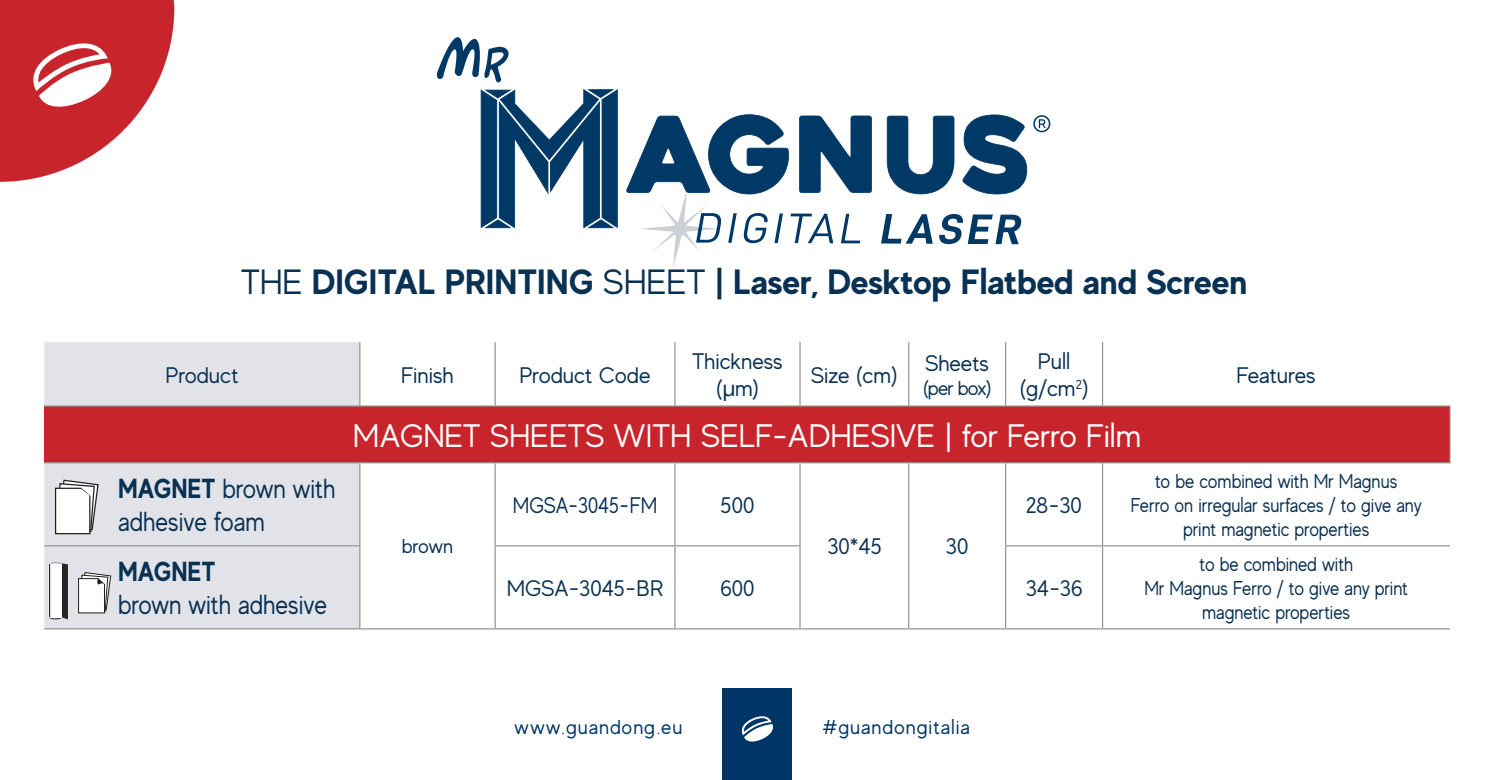
<style>
.page{position:relative;width:1489px;height:780px;background:#fff}
.page>*{position:absolute;margin:0;border:0;box-sizing:border-box;transform-origin:0 0}
.t1{font:700 35px "MADE Evolve Sans";color:#093153}
.t2{font:32.5px "MADE Evolve Sans";color:#fff}
.t3{font:27.5px/33px "MADE Evolve Sans";color:#093153;scale:.9 1}
.t4{font:700 27.5px "MADE Evolve Sans";color:#093153;scale:.9 1}
.t5{font:22.5px/27px "MADE Evolve Sans";letter-spacing:-.01em;color:#093153;text-align:center}
.t6{font:22.5px "MADE Evolve Sans";letter-spacing:-.01em;color:#093153;scale:.9 1}
.t7{font:20px "MADE Evolve Sans";color:#093153;scale:.9 1}
.t8{font:20px "MADE Evolve Sans";letter-spacing:.05em;color:#003667}
.t9{font:20px "MADE Evolve Sans";color:#093153}
.s1{font-weight:400}
.s2{font-family:"DM Sans"}
.s3{font-weight:700}
</style>
<div class="page">
<svg style="left:0;top:0;width:174px;height:182px"></svg>
<svg style="left:886px;top:116px;width:68px;height:78px"></svg>
<svg style="left:962px;top:114px;width:65px;height:80px"></svg>
<svg style="left:480px;top:89px;width:137px;height:139px"></svg>
<svg style="left:437px;top:37px;width:71px;height:45px"></svg>
<svg style="left:1033px;top:115px;width:17px;height:17px"></svg>
<svg style="left:881px;top:214px;width:51px;height:30px"></svg>
<svg style="left:939px;top:214px;width:82px;height:30px"></svg>
<svg style="left:626px;top:114px;width:245px;height:154px"></svg>
<div style="left:722px;top:688px;width:70px;height:92px;background:#003667"></div>
<svg style="left:741px;top:716px;width:32px;height:26px"></svg>
<div style="left:44px;top:342px;width:315px;height:286px;background:#e2e3e8"></div>
<div style="left:44px;top:406px;width:1405px;height:56px;background:#c8242b"></div>
<hr style="left:359px;top:342px;width:1px;height:63px;background:#939598">
<hr style="left:494px;top:342px;width:2px;height:63px;background:#939598">
<hr style="left:674px;top:342px;width:1px;height:63px;background:#939598">
<hr style="left:799px;top:342px;width:1px;height:63px;background:#939598">
<hr style="left:908px;top:342px;width:1px;height:63px;background:#939598">
<hr style="left:1004px;top:342px;width:2px;height:63px;background:#939598">
<hr style="left:1101px;top:342px;width:2px;height:63px;background:#939598">
<hr style="left:44px;top:405px;width:316px;height:1px;background:#939598">
<hr style="left:360px;top:405px;width:135px;height:1px;background:#939598">
<hr style="left:495px;top:405px;width:180px;height:1px;background:#939598">
<hr style="left:675px;top:405px;width:125px;height:1px;background:#939598">
<hr style="left:800px;top:405px;width:108px;height:1px;background:#939598">
<hr style="left:908px;top:405px;width:97px;height:1px;background:#939598">
<hr style="left:1005px;top:405px;width:97px;height:1px;background:#939598">
<hr style="left:1102px;top:405px;width:348px;height:1px;background:#939598">
<hr style="left:1449px;top:406px;width:1px;height:56px;background:#939598">
<hr style="left:44px;top:462px;width:316px;height:1px;background:#939598">
<hr style="left:360px;top:462px;width:135px;height:1px;background:#939598">
<hr style="left:359px;top:463px;width:1px;height:82px;background:#939598">
<hr style="left:495px;top:462px;width:180px;height:1px;background:#939598">
<hr style="left:494px;top:463px;width:2px;height:82px;background:#939598">
<hr style="left:675px;top:462px;width:125px;height:1px;background:#939598">
<hr style="left:800px;top:462px;width:108px;height:1px;background:#939598">
<hr style="left:908px;top:462px;width:97px;height:1px;background:#939598">
<hr style="left:1005px;top:462px;width:97px;height:1px;background:#939598">
<hr style="left:1102px;top:462px;width:348px;height:1px;background:#939598">
<hr style="left:359px;top:546px;width:1px;height:82px;background:#939598">
<hr style="left:494px;top:546px;width:2px;height:82px;background:#939598">
<hr style="left:674px;top:463px;width:1px;height:82px;background:#939598">
<hr style="left:799px;top:463px;width:1px;height:82px;background:#939598">
<hr style="left:908px;top:463px;width:1px;height:82px;background:#939598">
<hr style="left:1004px;top:463px;width:2px;height:82px;background:#939598">
<hr style="left:1101px;top:463px;width:2px;height:82px;background:#939598">
<hr style="left:674px;top:546px;width:1px;height:82px;background:#939598">
<hr style="left:799px;top:546px;width:1px;height:82px;background:#939598">
<hr style="left:908px;top:545px;width:1px;height:83px;background:#939598">
<hr style="left:1004px;top:546px;width:2px;height:82px;background:#939598">
<hr style="left:1101px;top:546px;width:2px;height:82px;background:#939598">
<hr style="left:44px;top:545px;width:316px;height:1px;background:#939598">
<hr style="left:44px;top:628px;width:316px;height:1px;background:#939598">
<hr style="left:494px;top:545px;width:181px;height:1px;background:#939598">
<hr style="left:675px;top:545px;width:125px;height:1px;background:#939598">
<hr style="left:1004px;top:545px;width:98px;height:1px;background:#939598">
<hr style="left:1102px;top:545px;width:347px;height:1px;background:#939598">
<hr style="left:360px;top:628px;width:135px;height:1px;background:#939598">
<hr style="left:495px;top:628px;width:180px;height:1px;background:#939598">
<hr style="left:675px;top:628px;width:125px;height:1px;background:#939598">
<hr style="left:800px;top:628px;width:108px;height:1px;background:#939598">
<hr style="left:908px;top:628px;width:97px;height:1px;background:#939598">
<hr style="left:1005px;top:628px;width:97px;height:1px;background:#939598">
<hr style="left:1102px;top:628px;width:347px;height:1px;background:#939598">
<svg style="left:54px;top:479px;width:45px;height:56px"></svg>
<svg style="left:49px;top:562px;width:19px;height:57px"></svg>
<div style="left:49px;top:564px;width:12px;height:53px;background:#fff"></div>
<div style="left:49px;top:563px;width:12px;height:54px;border:1px solid #fff"></div>
<hr style="left:49px;top:564px;width:1px;height:53px;background:#000001">
<svg style="left:78px;top:571px;width:34px;height:42px"></svg>
<p class="t1" style="left:241px;top:260px;width:1008px"><span class="s1">THE</span> DIGITAL PRINTING <span class="s1">SHEET</span> | Laser, Desktop Flatbed and Screen</p>
<p class="t5" style="left:166px;top:360px;width:74px">Product</p>
<p class="t5" style="left:401px;top:360px;width:54px">Finish</p>
<p class="t5" style="left:519px;top:360px;width:132px">Product Code</p>
<p class="t5" style="left:692px;top:347px;width:92px">Thickness (<span class="s2">µ</span>m)</p>
<p class="t5" style="left:810px;top:360px;width:89px">Size (cm)</p>
<p class="t5" style="left:925px;top:348px;width:66px">Sheets</p>
<p class="t9" style="left:922px;top:375px;width:70px">(per box)</p>
<p class="t5" style="left:1037px;top:347px;width:34px">Pull</p>
<p class="t5" style="left:1019px;top:374px;width:71px">(g/cm<sup>2</sup>)</p>
<p class="t2" style="left:353px;top:415px;width:790px">MAGNET SHEETS WITH SELF-ADHESIVE | for Ferro Film</p>
<p class="t5" style="left:1236px;top:360px;width:81px">Features</p>
<p class="t3" style="left:118px;top:471px;width:243px"><span class="s3">MAGNET</span> brown with adhesive foam</p>
<p class="t4" style="left:118px;top:554px;width:110px">MAGNET</p>
<p class="t3" style="left:118px;top:587px;width:234px">brown with adhesive</p>
<p class="t9" style="left:402px;top:533px;width:53px">brown</p>
<p class="t6" style="left:513px;top:490px;width:162px">MGSA-3045-FM</p>
<p class="t5" style="left:720px;top:490px;width:36px">500</p>
<p class="t5" style="left:827px;top:532px;width:56px">30*45</p>
<p class="t5" style="left:945px;top:532px;width:25px">30</p>
<p class="t5" style="left:1025px;top:490px;width:58px">28-30</p>
<p class="t5" style="left:506px;top:573px;width:158px">MGSA-3045-BR</p>
<p class="t5" style="left:720px;top:573px;width:36px">600</p>
<p class="t5" style="left:1025px;top:573px;width:59px">34-36</p>
<p class="t8" style="left:514px;top:714px;width:169px">www.guandong.eu</p>
<p class="t8" style="left:822px;top:714px;width:149px">#guandongitalia</p>
<p class="t7" style="left:1154px;top:468px;width:271px">to be combined with Mr Magnus</p>
<p class="t7" style="left:1130px;top:492px;width:325px">Ferro on irregular surfaces / to give any</p>
<p class="t7" style="left:1182px;top:516px;width:208px">print magnetic properties</p>
<p class="t7" style="left:1199px;top:551px;width:172px">to be combined with</p>
<p class="t7" style="left:1144px;top:575px;width:294px">Mr Magnus Ferro / to give any print</p>
<p class="t7" style="left:1202px;top:599px;width:166px">magnetic properties</p>
</div>
